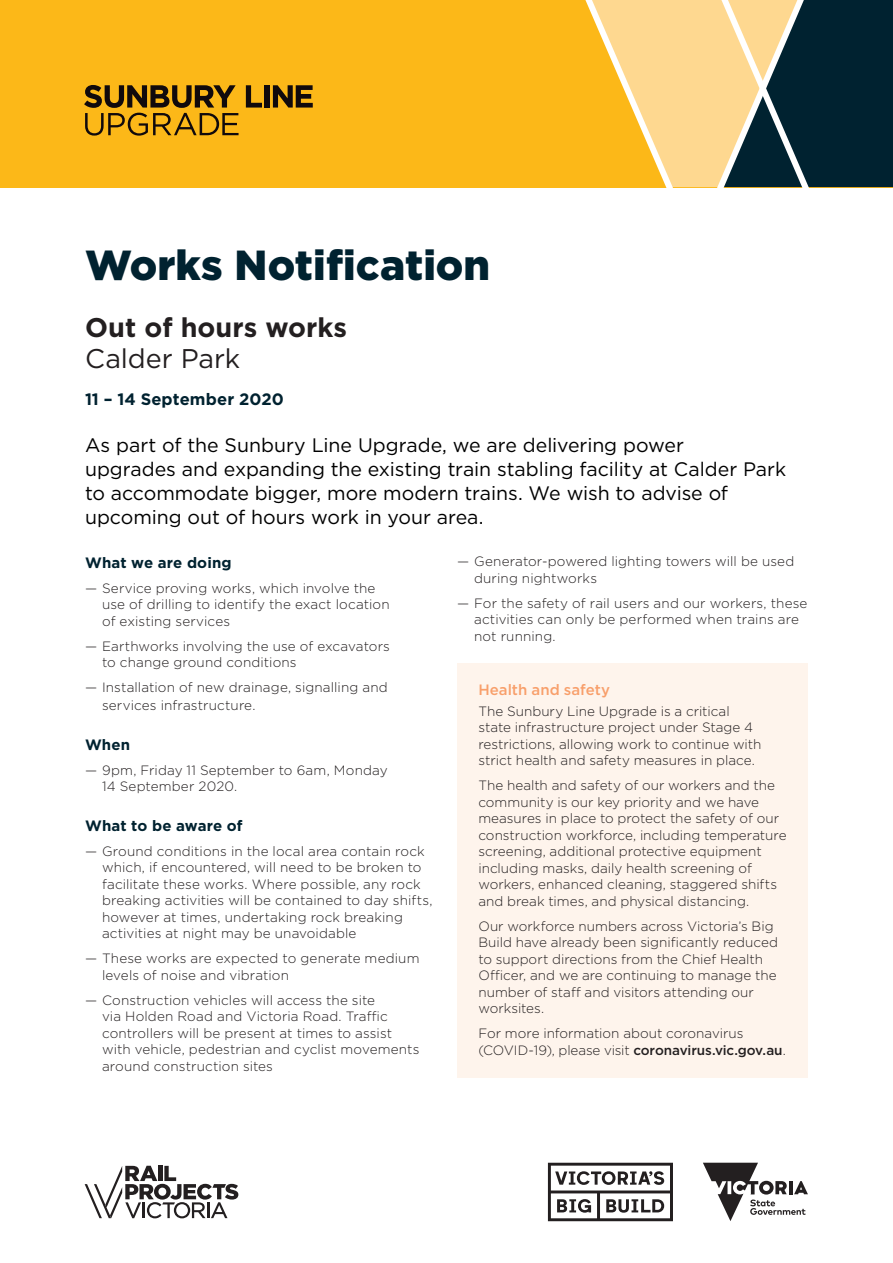
<style>
.page{position:relative;width:893px;height:1263px;background:#fff}
.page>*{position:absolute;margin:0;border:0;box-sizing:border-box;transform-origin:0 0}
.t1{font:900 42px "Gotham";letter-spacing:.005em;color:#002230}
.t2{font:700 27px "Gotham";color:#231f20}
.t3{font:27px "Gotham";letter-spacing:-.005em;color:#231f20}
.SMALL_INTRO{font:19.5px/24px "Gotham";letter-spacing:-.005em;color:#000}
.DATE{font:700 16.5px "Gotham";letter-spacing:.005em;color:#002230}
.BODY_H1{font:700 15px "Gotham";letter-spacing:.01em;color:#002230}
.BODY_H1-2{font:500 15px "Gotham";color:#f89f6b}
.BODY_COPY{font:300 13.5px/16.5px "Gotham";letter-spacing:.005em;color:#231f20}
.s1{font-weight:500}
</style>
<div class="page">
<div style="left:0;top:0;width:893px;height:187px;background:#fcb818"></div>
<svg style="left:585px;top:0;width:308px;height:187px"></svg>
<svg style="left:548px;top:1163px;width:125px;height:58px"></svg>
<svg style="left:703px;top:1163px;width:105px;height:58px"></svg>
<svg style="left:85px;top:1166px;width:153px;height:52px"></svg>
<svg style="left:246px;top:85px;width:16px;height:23px"></svg>
<div style="left:265px;top:85px;width:5px;height:23px;background:#110a0c"></div>
<svg style="left:273px;top:85px;width:40px;height:23px"></svg>
<svg style="left:84px;top:85px;width:155px;height:51px"></svg>
<div style="left:457px;top:663px;width:351px;height:414px;background:#fef4ec"></div>
<h1 class="t1" style="left:85px;top:236px;width:407px">Works Notification</h1>
<h2 class="t2" style="left:85px;top:309px;width:264px">Out of hours works</h2>
<h3 class="t3" style="left:85px;top:341px;width:157px">Calder Park</h3>
<p class="DATE" style="left:85px;top:388px;width:200px">11 – 14 September 2020</p>
<p class="SMALL_INTRO" style="left:85px;top:433px;width:703px">As part of the Sunbury Line Upgrade, we are delivering power<br>upgrades and expanding the existing train stabling facility at Calder Park to accommodate bigger, more modern trains. We wish to advise of upcoming out of hours work in your area.</p>
<p class="BODY_H1" style="left:85px;top:553px;width:148px">What we are doing</p>
<p class="BODY_COPY" style="left:102px;top:580px;width:289px;text-indent:-17px">— Service proving works, which involve the use of drilling to identify the exact location of existing services</p>
<p class="BODY_COPY" style="left:102px;top:638px;width:289px;text-indent:-17px">— Earthworks involving the use of excavators to change ground conditions</p>
<p class="BODY_COPY" style="left:102px;top:678px;width:287px;line-height:18px;text-indent:-17px">— Installation of new drainage, signalling and services infrastructure.</p>
<p class="BODY_H1" style="left:85px;top:734px;width:47px">When</p>
<p class="BODY_COPY" style="left:102px;top:761px;width:287px;text-indent:-17px">— 9pm, Friday 11 September to 6am, Monday<br>14 September 2020.</p>
<p class="BODY_H1" style="left:85px;top:815px;width:159px">What to be aware of</p>
<p class="BODY_COPY" style="left:102px;top:842px;width:332px;text-indent:-17px">— Ground conditions in the local area contain rock which, if encountered, will need to be broken to facilitate these works. Where possible, any rock breaking activities will be contained to day shifts, however at times, undertaking rock breaking activities at night may be unavoidable</p>
<p class="BODY_COPY" style="left:102px;top:950px;width:319px;text-indent:-17px">— These works are expected to generate medium levels of noise and vibration</p>
<p class="BODY_COPY" style="left:102px;top:991px;width:319px;text-indent:-17px">— Construction vehicles will access the site<br>via Holden Road and Victoria Road. Traffic controllers will be present at times to assist with vehicle, pedestrian and cyclist movements around construction sites</p>
<p class="BODY_COPY" style="left:474px;top:553px;width:322px;text-indent:-17px">— Generator-powered lighting towers will be used during nightworks</p>
<p class="BODY_COPY" style="left:474px;top:595px;width:335px;text-indent:-17px">— For the safety of rail users and our workers, these activities can only be performed when trains are not running.</p>
<p class="BODY_H1-2" style="left:478px;top:680px;width:133px">Health and safety</p>
<p class="BODY_COPY" style="left:478px;top:702px;width:284px">The Sunbury Line Upgrade is a critical state infrastructure project under Stage 4 restrictions, allowing work to continue with strict health and safety measures in place.</p>
<p class="BODY_COPY" style="left:478px;top:777px;width:310px">The health and safety of our workers and the community is our key priority and we have measures in place to protect the safety of our construction workforce, including temperature screening, additional protective equipment including masks, daily health screening of workers, enhanced cleaning, staggered shifts and break times, and physical distancing.</p>
<p class="BODY_COPY" style="left:478px;top:917px;width:301px">Our workforce numbers across Victoria’s Big Build have already been significantly reduced to support directions from the Chief Health Officer, and we are continuing to manage the number of staff and visitors attending our worksites.</p>
<p class="BODY_COPY" style="left:478px;top:1025px;width:309px">For more information about coronavirus (COVID-19), please visit <span class="s1">coronavirus.vic.gov.au</span>.</p>
</div>
